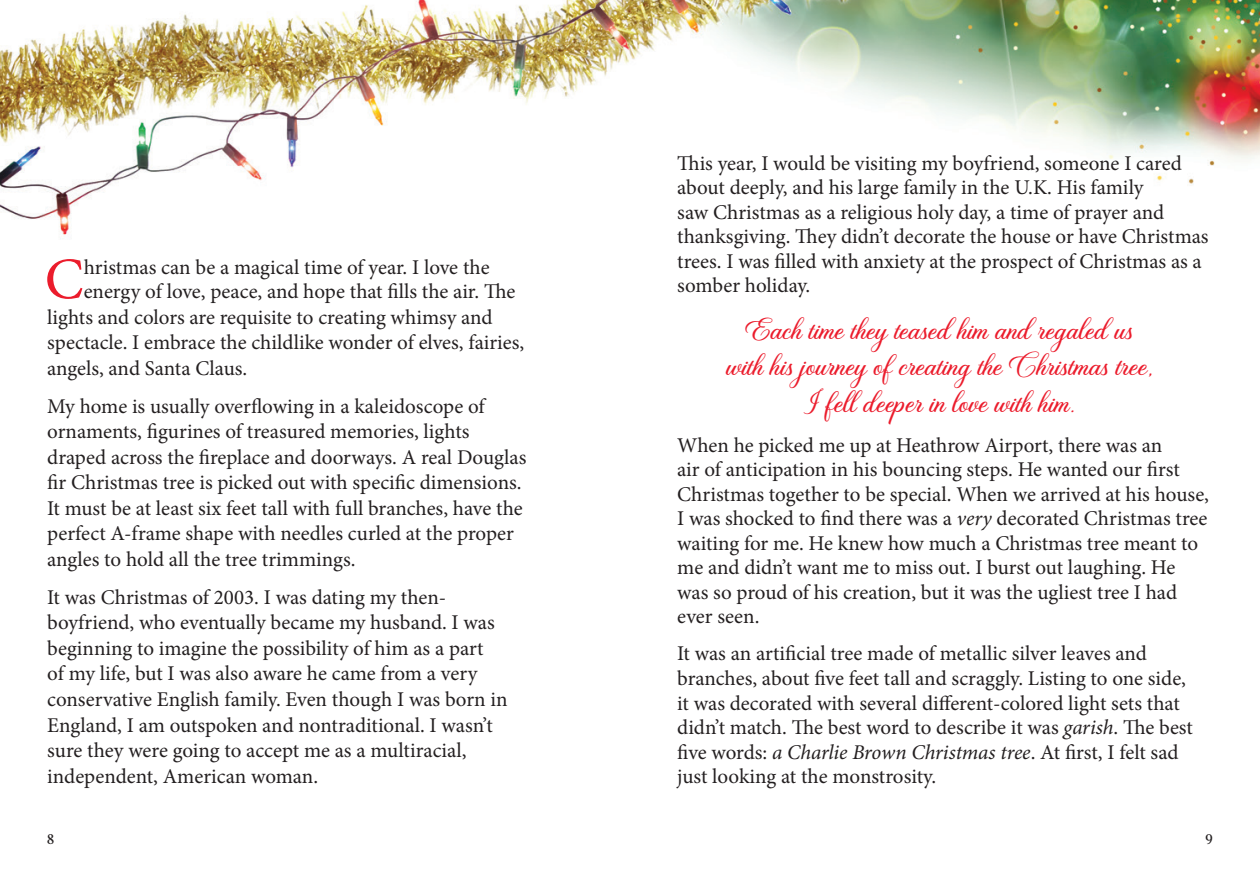
<style>
.page{position:relative;width:1260px;height:882px;background:#fff}
.page>*{position:absolute;margin:0;border:0;box-sizing:border-box;transform-origin:0 0}
.t1{font:58.62px "Minion Pro";color:#eb1c2c}
.t2{font:28px/36.8px "Bela Yasmine";color:#eb1c2c;text-align:center}
.t3{font:21px/24.5px "Minion Pro";color:#231f20}
.t4{font:14px "Kavitta";color:#231f20}
.s1{font-style:italic}
</style>
<div class="page">
<img style="left:0;top:0;width:1260px;height:240px">
<h1 class="t1" style="left:45px;top:240px;width:41px">C</h1>
<p class="t3" style="left:84px;top:255px;width:407px">hristmas can be a magical time of year. I love the</p>
<p class="t3" style="left:84px;top:279px;width:433px">energy of love, peace, and hope that fills the air. The</p>
<p class="t3" style="left:47px;top:305px;width:447px">lights and colors are requisite to creating whimsy and</p>
<p class="t3" style="left:47px;top:330px;width:479px">spectacle. I embrace the childlike wonder of elves, fairies,</p>
<p class="t3" style="left:47px;top:356px;width:202px">angels, and Santa Claus.</p>
<p class="t3" style="left:47px;top:393px;width:481px;line-height:25.6px">My home is usually overflowing in a kaleidoscope of ornaments, figurines of treasured memories, lights draped across the fireplace and doorways. A real Douglas fir Christmas tree is picked out with specific dimensions.<br>It must be at least six feet tall with full branches, have the perfect A-frame shape with needles curled at the proper angles to hold all the tree trimmings.</p>
<p class="t3" style="left:47px;top:585px;width:462px;line-height:25.6px">It was Christmas of 2003. I was dating my then&shy;boyfriend, who eventually became my husband. I was beginning to imagine the possibility of him as a part<br>of my life, but I was also aware he came from a very conservative English family. Even though I was born in England, I am outspoken and nontraditional. I wasn’t sure they were going to accept me as a multiracial, independent, American woman.</p>
<p class="t3" style="left:677px;top:151px;width:533px">This year, I would be visiting my boyfriend, someone I cared about deeply, and his large family in the U.K. His family<br>saw Christmas as a religious holy day, a time of prayer and thanksgiving. They didn’t decorate the house or have Christmas trees. I was filled with anxiety at the prospect of Christmas as a somber holiday.</p>
<h2 class="t2" style="left:726px;top:312px;width:428px">Each time they teased him and regaled us with his journey of creating the Christmas tree,<br>I fell deeper in love with him.</h2>
<p class="t3" style="left:677px;top:433px;width:533px">When he picked me up at Heathrow Airport, there was an<br>air of anticipation in his bouncing steps. He wanted our first Christmas together to be special. When we arrived at his house, I was shocked to find there was a <span class="s1">very</span> decorated Christmas tree waiting for me. He knew how much a Christmas tree meant to me and didn’t want me to miss out. I burst out laughing. He was so proud of his creation, but it was the ugliest tree I had ever seen.</p>
<p class="t3" style="left:677px;top:642px;width:517px">It was an artificial tree made of metallic silver leaves and branches, about five feet tall and scraggly. Listing to one side, it was decorated with several different-colored light sets that didn’t match. The best word to describe it was <span class="s1">garish</span>. The best five words: <span class="s1">a Charlie Brown Christmas tree</span>. At first, I felt sad just looking at the monstrosity.</p>
<p class="t4" style="left:47px;top:833px;width:8px">8</p>
<p class="t4" style="left:1206px;top:833px;width:9px">9</p>
</div>
